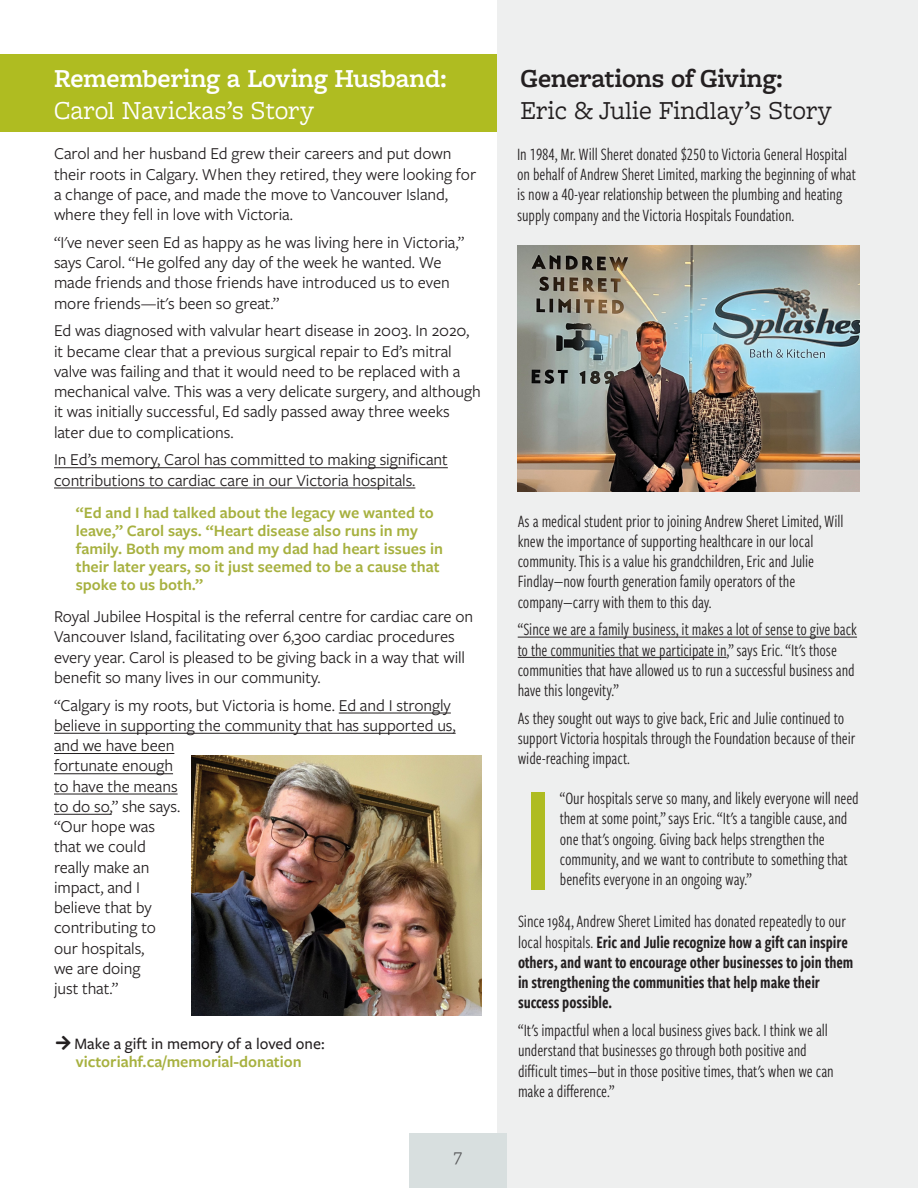
<style>
.page{position:relative;width:918px;height:1188px;background:#fff}
.page>*{position:absolute;margin:0;border:0;box-sizing:border-box;transform-origin:0 0}
.t1{font:600 27px "Freight Macro Pro";letter-spacing:-.005em;color:#fff}
.t2{font:27px "Freight Macro Pro";letter-spacing:-.005em;color:#231f20}
.t3{font:600 27px "Freight Macro Pro";letter-spacing:-.005em;color:#231f20}
.t4{font:27px "Freight Macro Pro";letter-spacing:-.005em;color:#fff}
.t5{font:18px/20.2px "Freight Sans Cmp Pro";letter-spacing:-.005em;color:#231f20}
.t6{font:18px/20.2px "Freight Sans Cmp Pro Semi";letter-spacing:-.005em;color:#231f20}
.t7{font:18px "Freight Macro Pro";color:#58595b}
.t8{font:17.25px/20.2px "Freight Sans Pro";letter-spacing:-.005em;color:#231f20}
.t9{font:600 16.5px/18px "Freight Sans Pro";color:#a7b140}
.t10{font:500 16.5px "Freight Sans Pro";color:#231f20}
.s1{font-family:"Freight Sans Cmp Pro"}
</style>
<div class="page">
<div style="left:0;top:55px;width:918px;height:77px;background:#afbc21"></div>
<div style="left:498px;top:0;width:420px;height:1188px;background:#eeefef"></div>
<img style="left:518px;top:245px;width:342px;height:246px">
<img style="left:191px;top:756px;width:290px;height:259px">
<hr style="left:54px;top:467px;width:394px;height:1px;background:#231f20">
<hr style="left:54px;top:488px;width:361px;height:1px;background:#231f20">
<hr style="left:518px;top:637px;width:339px;height:1px;background:#231f20">
<hr style="left:518px;top:657px;width:209px;height:1px;background:#231f20">
<div style="left:531px;top:792px;width:14px;height:97px;background:#afbc21"></div>
<hr style="left:339px;top:713px;width:112px;height:1px;background:#231f20">
<hr style="left:54px;top:733px;width:402px;height:1px;background:#231f20">
<hr style="left:54px;top:753px;width:120px;height:1px;background:#231f20">
<hr style="left:54px;top:774px;width:119px;height:1px;background:#231f20">
<hr style="left:54px;top:794px;width:124px;height:1px;background:#231f20">
<hr style="left:54px;top:814px;width:58px;height:1px;background:#231f20">
<div style="left:409px;top:1134px;width:98px;height:54px;background:#d8dfdf"></div>
<h1 class="t1" style="left:54px;top:59px;width:394px">Remembering a Loving Husband:</h1>
<h1 class="t4" style="left:54px;top:91px;width:262px">Carol Navickas’s Story</h1>
<p class="t8" style="left:54px;top:143px;width:424px">Carol and her husband Ed grew their careers and put down their roots in Calgary. When they retired, they were looking for a change of pace, and made the move to Vancouver Island, where they fell in love with Victoria.</p>
<p class="t8" style="left:54px;top:232px;width:412px">“I've never seen Ed as happy as he was living here in Victoria,” says Carol. “He golfed any day of the week he wanted. We made friends and those friends have introduced us to even more friends—it's been so great.”</p>
<p class="t8" style="left:54px;top:320px;width:428px">Ed was diagnosed with valvular heart disease in 2003. In 2020, it became clear that a previous surgical repair to Ed’s mitral valve was failing and that it would need to be replaced with a mechanical valve. This was a very delicate surgery, and although it was initially successful, Ed sadly passed away three weeks later due to complications.</p>
<p class="t8" style="left:54px;top:449px;width:395px">In Ed’s memory, Carol has committed to making significant contributions to cardiac care in our Victoria hospitals.</p>
<p class="t9" style="left:76px;top:503px;width:369px">“Ed and I had talked about the legacy we wanted to leave,” Carol says. “Heart disease also runs in my family. Both my mom and my dad had heart issues in their later years, so it just seemed to be a cause that spoke to us both.”</p>
<p class="t8" style="left:54px;top:606px;width:421px">Royal Jubilee Hospital is the referral centre for cardiac care on Vancouver Island, facilitating over 6,300 cardiac procedures every year. Carol is pleased to be giving back in a way that will benefit so many lives in our community.</p>
<p class="t8" style="left:54px;top:694px;width:403px">“Calgary is my roots, but Victoria is home. Ed and I strongly believe in supporting the community that has supported us, and we have been<br>fortunate enough<br>to have the means<br>to do so,” she says.<br>“Our hope was<br>that we could<br>really make an<br>impact, and I<br>believe that by<br>contributing to<br>our hospitals,<br>we are doing<br>just that.”</p>
<p class="t10" style="left:75px;top:1032px;width:252px">Make a gift in memory of a loved one:</p>
<p class="t9" style="left:76px;top:1052px;width:227px">victoriahf.ca/memorial-donation</p>
<p class="t7" style="left:453px;top:1143px;width:10px">7</p>
<h1 class="t3" style="left:520px;top:59px;width:264px">Generations of Giving:</h1>
<h1 class="t2" style="left:520px;top:91px;width:313px">Eric &amp; Julie Findlay’s Story</h1>
<p class="t5" style="left:517px;top:143px;width:340px">In 1984, Mr. Will Sheret donated $250 to Victoria General Hospital on behalf of Andrew Sheret Limited, marking the beginning of what is now a 40-year relationship between the plumbing and heating supply company and the Victoria Hospitals Foundation.</p>
<p class="t5" style="left:518px;top:510px;width:327px">As a medical student prior to joining Andrew Sheret Limited, Will knew the importance of supporting healthcare in our local community. This is a value his grandchildren, Eric and Julie Findlay—now fourth generation family operators of the company—carry with them to this day.</p>
<p class="t5" style="left:518px;top:619px;width:341px">“Since we are a family business, it makes a lot of sense to give back to the communities that we participate in,” says Eric. “It's those communities that have allowed us to run a successful business and have this longevity.”</p>
<p class="t5" style="left:518px;top:707px;width:339px">As they sought out ways to give back, Eric and Julie continued to support Victoria hospitals through the Foundation because of their wide-reaching impact.</p>
<p class="t5" style="left:560px;top:787px;width:300px">“Our hospitals serve so many, and likely everyone will need them at some point,” says Eric. “It's a tangible cause, and one that's ongoing. Giving back helps strengthen the community, and we want to contribute to something that benefits everyone in an ongoing way.”</p>
<p class="t5" style="left:518px;top:911px;width:330px">Since 1984, Andrew Sheret Limited has donated repeatedly to our</p>
<p class="t6" style="left:518px;top:931px;width:337px"><span class="s1">local hospitals.</span> Eric and Julie recognize how a gift can inspire others, and want to encourage other businesses to join them in strengthening the communities that help make their success possible.</p>
<p class="t5" style="left:518px;top:1019px;width:317px">“It's impactful when a local business gives back. I think we all understand that businesses go through both positive and difficult times—but in those positive times, that's when we can make a difference.”</p>
</div>
